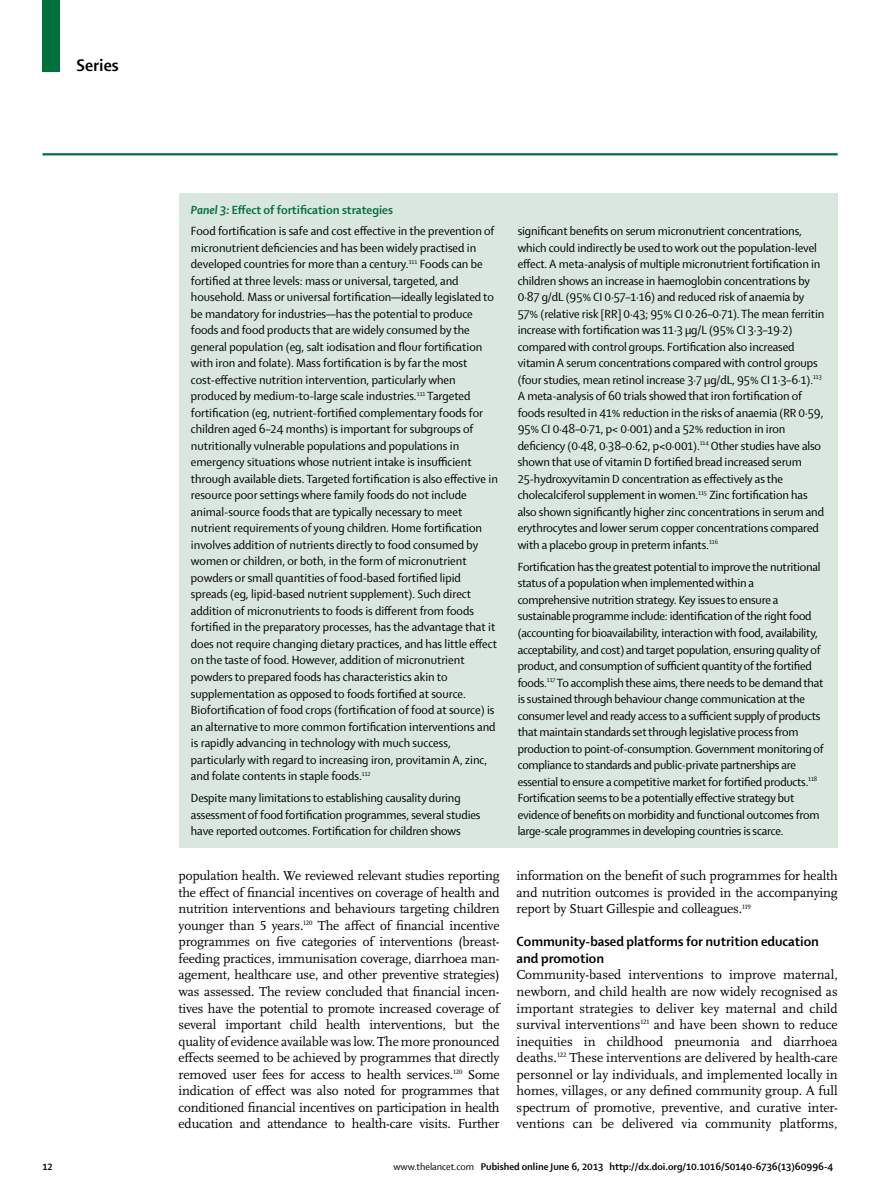
<style>
.page{position:relative;width:893px;height:1200px;background:#fff}
.page>*{position:absolute;margin:0;border:0;box-sizing:border-box;transform-origin:0 0}
.t1{font:700 18px "Shaker 2 Lancet";color:#000}
.t2{font:700 14.25px/16.5px "Shaker 2 Lancet";color:#000}
.t3{font:13.5px/16.5px "Scala Lancet Pro";letter-spacing:-.01em;color:#000;text-align:justify}
.t4{font:12.75px/16.5px "Shaker 2 Lancet";letter-spacing:-.01em;color:#000}
.t5{font:700 10.5px "Shaker 2 Lancet";color:#000}
.s1{font-weight:700;font-style:italic;color:#00703c}
.s2{font-weight:700;color:#00703c}
.s3{font-weight:400}
</style>
<div class="page">
<div style="left:43px;top:0;width:17px;height:71px;background:#00703c"></div>
<hr style="left:43px;top:153px;width:795px;height:2px;background:#00703c">
<div style="left:180px;top:193px;width:658px;height:654px;background:#d9e7df"></div>
<h1 class="t1" style="left:77px;top:54px;width:44px">Series</h1>
<p class="t4" style="left:191px;top:199px;width:305px;line-height:20.7px"><span class="s1">Panel 3:</span> <span class="s2">Effect of fortification strategies<br></span>Food fortification is safe and cost effective in the prevention of</p>
<p class="t4" style="left:191px;top:239px;width:308px">micronutrient deficiencies and has been widely practised in developed countries for more than a century.<sup>111</sup> Foods can be fortified at three levels: mass or universal, targeted, and household. Mass or universal fortification—ideally legislated to be mandatory for industries—has the potential to produce foods and food products that are widely consumed by the general population (eg, salt iodisation and flour fortification with iron and folate). Mass fortification is by far the most cost-effective nutrition intervention, particularly when produced by medium-to-large scale industries.<sup>111</sup> Targeted fortification (eg, nutrient-fortified complementary foods for children aged 6–24 months) is important for subgroups of nutritionally vulnerable populations and populations in emergency situations whose nutrient intake is insufficient through available diets. Targeted fortification is also effective in resource poor settings where family foods do not include animal-source foods that are typically necessary to meet nutrient requirements of young children. Home fortification involves addition of nutrients directly to food consumed by women or children, or both, in the form of micronutrient powders or small quantities of food-based fortified lipid spreads (eg, lipid-based nutrient supplement). Such direct addition of micronutrients to foods is different from foods fortified in the preparatory processes, has the advantage that it does not require changing dietary practices, and has little effect on the taste of food. However, addition of micronutrient powders to prepared foods has characteristics akin to supplementation as opposed to foods fortified at source.<br>Biofortification of food crops (fortification of food at source) is an alternative to more common fortification interventions and is rapidly advancing in technology with much success, particularly with regard to increasing iron, provitamin A, zinc, and folate contents in staple foods.<sup>112</sup></p>
<p class="t4" style="left:191px;top:789px;width:291px">Despite many limitations to establishing causality during assessment of food fortification programmes, several studies have reported outcomes. Fortification for children shows</p>
<p class="t4" style="left:518px;top:222px;width:308px">significant benefits on serum micronutrient concentrations, which could indirectly be used to work out the population-level effect. A meta-analysis of multiple micronutrient fortification in children shows an increase in haemoglobin concentrations by 0·87 g/dL (95% CI 0·57–1·16) and reduced risk of anaemia by 57% (relative risk [RR] 0·43; 95% CI 0·26–0·71). The mean ferritin increase with fortification was 11·3 μg/L (95% CI 3·3–19·2) compared with control groups. Fortification also increased vitamin A serum concentrations compared with control groups (four studies, mean retinol increase 3·7 μg/dL, 95% CI 1·3–6·1).<sup>113<br></sup>A meta-analysis of 60 trials showed that iron fortification of foods resulted in 41% reduction in the risks of anaemia (RR 0·59, 95% CI 0·48–0·71, p&lt; 0·001) and a 52% reduction in iron deficiency (0·48, 0·38–0·62, p&lt;0·001).<sup>114</sup> Other studies have also shown that use of vitamin D fortified bread increased serum 25-hydroxyvitamin D concentration as effectively as the cholecalciferol supplement in women.<sup>115</sup> Zinc fortification has also shown significantly higher zinc concentrations in serum and erythrocytes and lower serum copper concentrations compared with a placebo group in preterm infants.<sup>116</sup></p>
<p class="t4" style="left:518px;top:558px;width:307px">Fortification has the greatest potential to improve the nutritional status of a population when implemented within a comprehensive nutrition strategy. Key issues to ensure a sustainable programme include: identification of the right food (accounting for bioavailability, interaction with food, availability, acceptability, and cost) and target population, ensuring quality of product, and consumption of sufficient quantity of the fortified foods.<sup>117</sup> To accomplish these aims, there needs to be demand that is sustained through behaviour change communication at the consumer level and ready access to a sufficient supply of products that maintain standards set through legislative process from production to point-of-consumption. Government monitoring of compliance to standards and public-private partnerships are essential to ensure a competitive market for fortified products.<sup>118<br></sup>Fortification seems to be a potentially effective strategy but evidence of benefits on morbidity and functional outcomes from large-scale programmes in developing countries is scarce.</p>
<p class="t3" style="left:179px;top:867px;width:323px">population health. We reviewed relevant studies reporting the effect of financial incentives on coverage of health and nutrition interventions and behaviours targeting children younger than 5 years.<sup>120</sup> The affect of financial incentive programmes on five categories of interventions (breast&shy;feeding practices, immunisation coverage, diarrhoea man&shy;agement, healthcare use, and other preventive strategies) was assessed. The review concluded that financial incen&shy;tives have the potential to promote increased coverage of several important child health interventions, but the quality of evidence available was low. The more pronounced effects seemed to be achieved by programmes that directly removed user fees for access to health services.<sup>120</sup> Some indication of effect was also noted for programmes that conditioned financial incentives on participation in health education and attendance to health-care visits. Further</p>
<p class="t3" style="left:517px;top:867px;width:323px">information on the benefit of such programmes for health and nutrition outcomes is provided in the accompanying report by Stuart Gillespie and colleagues.<sup>119</sup></p>
<p class="t2" style="left:517px;top:932px;width:304px">Community-based platforms for nutrition education and promotion</p>
<p class="t3" style="left:517px;top:966px;width:323px">Community-based interventions to improve maternal, newborn, and child health are now widely recognised as important strategies to deliver key maternal and child survival interventions<sup>121</sup> and have been shown to reduce inequities in childhood pneumonia and diarrhoea deaths.<sup>122</sup> These interventions are delivered by health-care personnel or lay individuals, and implemented locally in homes, villages, or any defined community group. A full spectrum of promotive, preventive, and curative inter&shy;ventions can be delivered via community platforms,</p>
<p class="t5" style="left:43px;top:1159px;width:12px">12</p>
<p class="t5" style="left:393px;top:1159px;width:441px"><span class="s3">www.thelancet.com</span> Pubished online June 6, 2013 http://dx.doi.org/10.1016/S0140-6736(13)60996-4</p>
</div>
